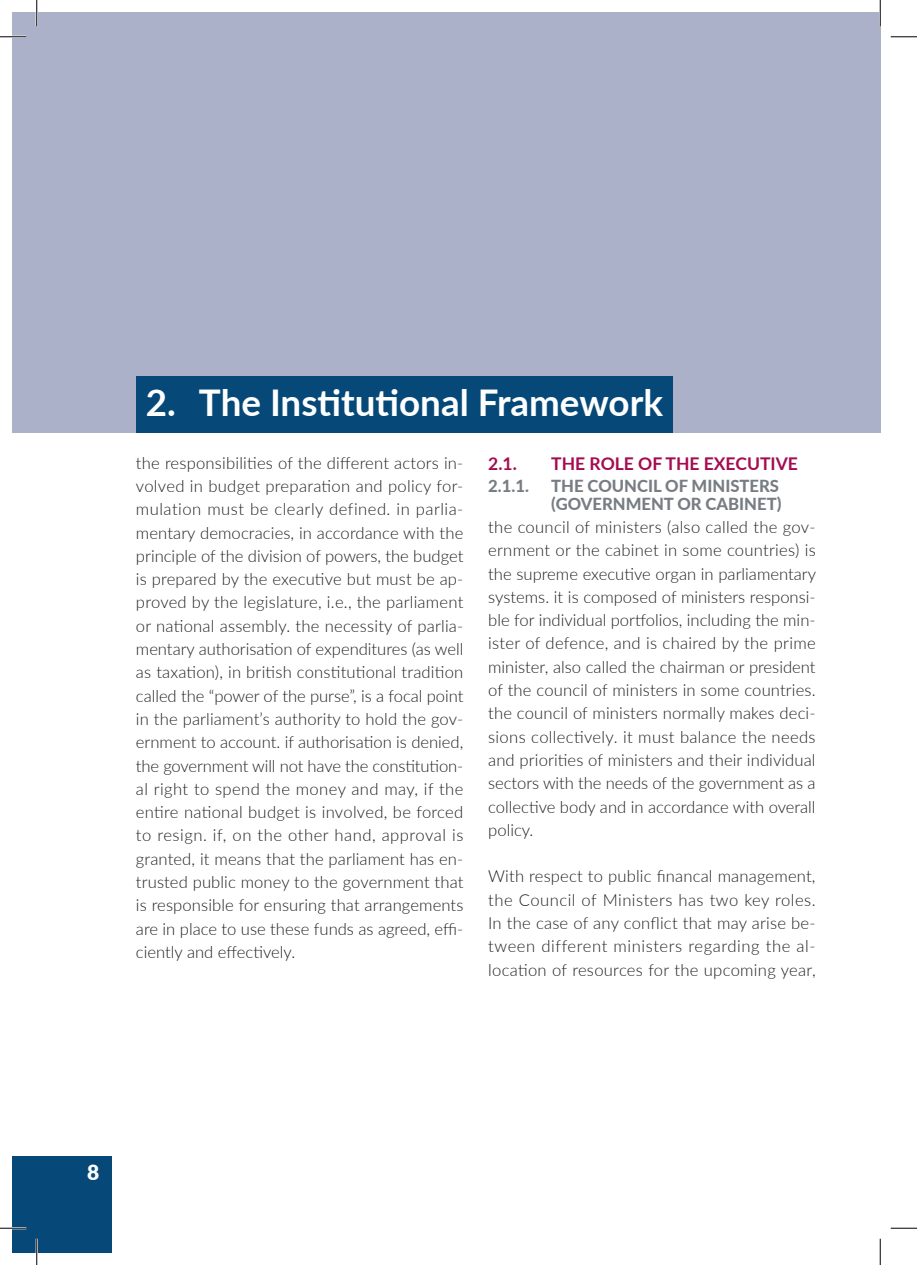
<style>
.page{position:relative;width:917px;height:1265px;background:#fff}
.page>*{position:absolute;margin:0;border:0;box-sizing:border-box;transform-origin:0 0}
.t1{font:700 36.75px "Lato";color:#fff}
.t2{font:900 21px "Lato";color:#fff}
.t3{font:700 17.5px "Lato";color:#a50b4f}
.t4{font:300 16.62px/23.3px "Lato";color:#231f20;text-align:justify}
.t5{font:800 16.62px/17.3px "Lato";color:#787d83}
</style>
<div class="page">
<div style="left:12px;top:12px;width:868px;height:420px;background:#abb1c8"></div>
<div style="left:136px;top:376px;width:537px;height:56px;background:#064979"></div>
<div style="left:12px;top:1155px;width:99px;height:97px;background:#064979"></div>
<hr style="left:0;top:36px;width:26px;height:2px;background:#fff">
<hr style="left:0;top:1226px;width:26px;height:2px;background:#fff">
<hr style="left:36px;top:0;width:2px;height:26px;background:#fff">
<hr style="left:36px;top:1238px;width:2px;height:26px;background:#fff">
<hr style="left:879px;top:0;width:2px;height:26px;background:#fff">
<svg style="left:0;top:36px;width:26px;height:1px"></svg>
<svg style="left:891px;top:36px;width:26px;height:1px"></svg>
<svg style="left:0;top:1227px;width:26px;height:1px"></svg>
<svg style="left:891px;top:1227px;width:26px;height:1px"></svg>
<svg style="left:36px;top:0;width:1px;height:26px"></svg>
<svg style="left:36px;top:1238px;width:1px;height:26px"></svg>
<svg style="left:880px;top:0;width:1px;height:26px"></svg>
<svg style="left:880px;top:1238px;width:1px;height:26px"></svg>
<h1 class="t1" style="left:146px;top:375px;width:518px">2. The Institutional Framework</h1>
<p class="t4" style="left:136px;top:450px;width:329px">the responsibilities of the different actors in&shy;volved in budget preparation and policy for&shy;mulation must be clearly defined. in parlia&shy;mentary democracies, in accordance with the principle of the division of powers, the budget is prepared by the executive but must be ap&shy;proved by the legislature, i.e., the parliament or national assembly. the necessity of parlia&shy;mentary authorisation of expenditures (as well as taxation), in british constitutional tradition called the “power of the purse”, is a focal point in the parliament’s authority to hold the gov&shy;ernment to account. if authorisation is denied, the government will not have the constitution&shy;al right to spend the money and may, if the entire national budget is involved, be forced to resign. if, on the other hand, approval is granted, it means that the parliament has en&shy;trusted public money to the government that is responsible for ensuring that arrangements are in place to use these funds as agreed, effi&shy;ciently and effectively.</p>
<p class="t3" style="left:488px;top:450px;width:30px">2.1.</p>
<p class="t3" style="left:551px;top:450px;width:248px">THE ROLE OF THE EXECUTIVE</p>
<p class="t5" style="left:488px;top:477px;width:42px">2.1.1.</p>
<p class="t5" style="left:551px;top:477px;width:232px">THE COUNCIL OF MINISTERS (GOVERNMENT OR CABINET)</p>
<p class="t4" style="left:488px;top:514px;width:329px">the council of ministers (also called the gov&shy;ernment or the cabinet in some countries) is the supreme executive organ in parliamentary systems. it is composed of ministers responsi&shy;ble for individual portfolios, including the min&shy;ister of defence, and is chaired by the prime minister, also called the chairman or president of the council of ministers in some countries. the council of ministers normally makes deci&shy;sions collectively. it must balance the needs and priorities of ministers and their individual sectors with the needs of the government as a collective body and in accordance with overall policy.</p>
<p class="t4" style="left:488px;top:864px;width:329px">With respect to public financal management, the Council of Ministers has two key roles.<br>In the case of any conflict that may arise be&shy;tween different ministers regarding the al&shy;location of resources for the upcoming year,</p>
<p class="t2" style="left:87px;top:1156px;width:14px">8</p>
</div>
